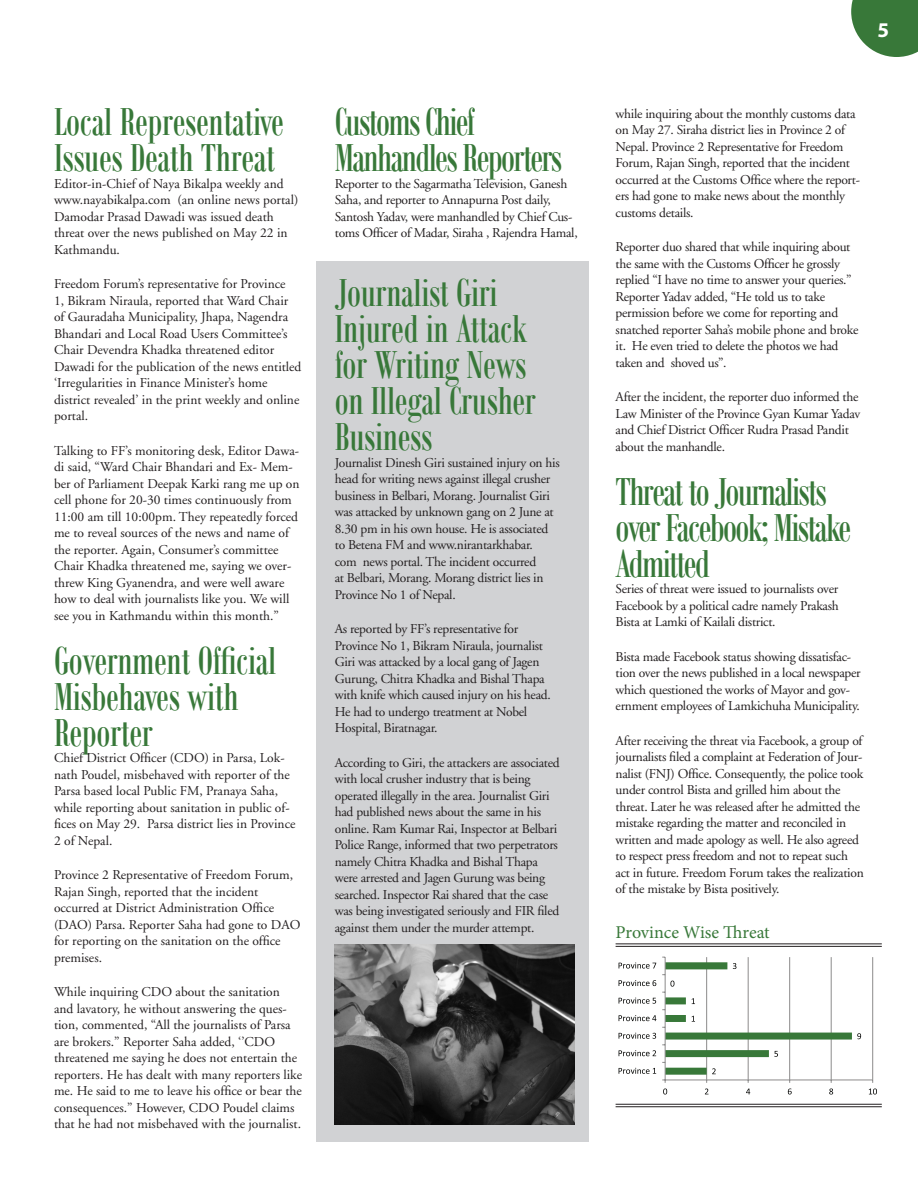
<style>
.page{position:relative;width:918px;height:1188px;background:#fff}
.page>*{position:absolute;margin:0;border:0;box-sizing:border-box;transform-origin:0 0}
.Subhead_2{font:42px/36px "Bodoni MT Condensed";letter-spacing:-.01em;color:#387839}
.Subhead_2-2{font:42px/36px "Bodoni MT Condensed";letter-spacing:-.04em;color:#387839}
.t1{font:700 21px "Myriad Pro";color:#fff}
.t2{font:18px "Minion Pro";letter-spacing:-.005em;color:#387839}
.Body_Text{font:13.5px/16.5px "Adobe Garamond";letter-spacing:-.02em;color:#231f20}
.Body_Text-2{font:13.5px/16.5px "Adobe Garamond";color:#231f20}
</style>
<div class="page">
<svg style="left:851px;top:0;width:67px;height:57px;background:#518952"></svg>
<div style="left:316px;top:261px;width:273px;height:880px;background:#d1d2d4"></div>
<img style="left:335px;top:945px;width:240px;height:180px">
<hr style="left:872px;top:957px;width:1px;height:123px;background:#8c8b8b">
<svg style="left:663px;top:1089px;width:4px;height:5px"></svg>
<svg style="left:705px;top:1089px;width:4px;height:5px"></svg>
<svg style="left:746px;top:1089px;width:4px;height:5px"></svg>
<svg style="left:788px;top:1089px;width:4px;height:5px"></svg>
<svg style="left:829px;top:1089px;width:4px;height:5px"></svg>
<svg style="left:869px;top:1089px;width:8px;height:5px"></svg>
<svg style="left:619px;top:1068px;width:37px;height:6px"></svg>
<svg style="left:619px;top:1050px;width:37px;height:6px"></svg>
<svg style="left:619px;top:1033px;width:37px;height:6px"></svg>
<svg style="left:619px;top:1015px;width:37px;height:6px"></svg>
<svg style="left:619px;top:998px;width:37px;height:6px"></svg>
<svg style="left:619px;top:980px;width:37px;height:6px"></svg>
<svg style="left:619px;top:963px;width:37px;height:6px"></svg>
<hr style="left:616px;top:944px;width:266px;height:1px;background:#231f20">
<hr style="left:616px;top:946px;width:266px;height:1px;background:#231f20">
<hr style="left:616px;top:1104px;width:266px;height:1px;background:#231f20">
<hr style="left:616px;top:1106px;width:266px;height:1px;background:#231f20">
<hr style="left:665px;top:1080px;width:208px;height:1px;background:#8c8b8b">
<svg style="left:662px;top:957px;width:199px;height:126px"></svg>
<p class="Subhead_2" style="left:54px;top:103px;width:232px">Local Representative<br>Issues Death Threat</p>
<p class="Body_Text-2" style="left:54px;top:175px;width:246px">Editor-in-Chief of Naya Bikalpa weekly and www.nayabikalpa.com (an online news portal)<br>Damodar Prasad Dawadi was issued death threat over the news published on May 22 in Kathmandu.</p>
<p class="Body_Text-2" style="left:54px;top:276px;width:249px">Freedom Forum’s representative for Province<br>1, Bikram Niraula, reported that Ward Chair of Gauradaha Municipality, Jhapa, Nagendra Bhandari and Local Road Users Committee’s Chair Devendra Khadka threatened editor Dawadi for the publication of the news entitled ‘Irregularities in Finance Minister’s home district revealed’ in the print weekly and online portal.</p>
<p class="Body_Text-2" style="left:54px;top:442px;width:247px">Talking to FF’s monitoring desk, Editor Dawa&shy;di said, “Ward Chair Bhandari and Ex- Mem&shy;ber of Parliament Deepak Karki rang me up on cell phone for 20-30 times continuously from 11:00 am till 10:00pm. They repeatedly forced me to reveal sources of the news and name of the reporter. Again, Consumer’s committee Chair Khadka threatened me, saying we over&shy;threw King Gyanendra, and were well aware how to deal with journalists like you. We will see you in Kathmandu within this month.”</p>
<p class="Subhead_2" style="left:54px;top:642px;width:224px">Government Official<br>Misbehaves with<br>Reporter</p>
<p class="Body_Text-2" style="left:54px;top:750px;width:243px">Chief District Officer (CDO) in Parsa, Lok&shy;nath Poudel, misbehaved with reporter of the Parsa based local Public FM, Pranaya Saha, while reporting about sanitation in public of&shy;fices on May 29. Parsa district lies in Province 2 of Nepal.</p>
<p class="Body_Text-2" style="left:54px;top:867px;width:248px">Province 2 Representative of Freedom Forum, Rajan Singh, reported that the incident occurred at District Administration Office (DAO) Parsa. Reporter Saha had gone to DAO for reporting on the sanitation on the office premises.</p>
<p class="Body_Text-2" style="left:54px;top:984px;width:250px">While inquiring CDO about the sanitation and lavatory, he without answering the ques&shy;tion, commented, “All the journalists of Parsa are brokers.” Reporter Saha added, ‘’CDO threatened me saying he does not entertain the reporters. He has dealt with many reporters like me. He said to me to leave his office or bear the consequences.” However, CDO Poudel claims that he had not misbehaved with the journalist.</p>
<p class="Subhead_2-2" style="left:335px;top:103px;width:229px">Customs Chief<br>Manhandles Reporters</p>
<p class="Body_Text" style="left:335px;top:175px;width:244px">Reporter to the Sagarmatha Television, Ganesh Saha, and reporter to Annapurna Post daily, Santosh Yadav, were manhandled by Chief Cus&shy;toms Officer of Madar, Siraha , Rajendra Hamal,</p>
<p class="Subhead_2" style="left:335px;top:275px;width:203px">Journalist Giri<br>Injured in Attack for Writing News on Illegal Crusher<br>Business</p>
<p class="Body_Text" style="left:335px;top:455px;width:227px">Journalist Dinesh Giri sustained injury on his head for writing news against illegal crusher business in Belbari, Morang. Journalist Giri was attacked by unknown gang on 2 June at 8.30 pm in his own house. He is associated to Betena FM and www.nirantarkhabar.<br>com news portal. The incident occurred<br>at Belbari, Morang. Morang district lies in Province No 1 of Nepal.</p>
<p class="Body_Text" style="left:335px;top:621px;width:218px">As reported by FF’s representative for Province No 1, Bikram Niraula, journalist Giri was attacked by a local gang of Jagen Gurung, Chitra Khadka and Bishal Thapa with knife which caused injury on his head.<br>He had to undergo treatment at Nobel Hospital, Biratnagar.</p>
<p class="Body_Text" style="left:335px;top:755px;width:226px">According to Giri, the attackers are associated with local crusher industry that is being operated illegally in the area. Journalist Giri had published news about the same in his online. Ram Kumar Rai, Inspector at Belbari Police Range, informed that two perpetrators namely Chitra Khadka and Bishal Thapa were arrested and Jagen Gurung was being searched. Inspector Rai shared that the case was being investigated seriously and FIR filed against them under the murder attempt.</p>
<h2 class="t1" style="left:877px;top:18px;width:13px">5</h2>
<p class="Body_Text" style="left:616px;top:106px;width:246px">while inquiring about the monthly customs data on May 27. Siraha district lies in Province 2 of Nepal. Province 2 Representative for Freedom Forum, Rajan Singh, reported that the incident occurred at the Customs Office where the report&shy;ers had gone to make news about the monthly customs details.</p>
<p class="Body_Text" style="left:616px;top:239px;width:244px">Reporter duo shared that while inquiring about the same with the Customs Officer he grossly replied “I have no time to answer your queries.” Reporter Yadav added, “He told us to take permission before we come for reporting and snatched reporter Saha’s mobile phone and broke it. He even tried to delete the photos we had taken and shoved us”.</p>
<p class="Body_Text" style="left:616px;top:389px;width:246px">After the incident, the reporter duo informed the Law Minister of the Province Gyan Kumar Yadav and Chief District Officer Rudra Prasad Pandit about the manhandle.</p>
<p class="Subhead_2-2" style="left:616px;top:473px;width:237px">Threat to Journalists over Facebook; Mistake<br>Admitted</p>
<p class="Body_Text" style="left:616px;top:581px;width:225px;text-align:justify">Series of threat were issued to journalists over Facebook by a political cadre namely Prakash Bista at Lamki of Kailali district.</p>
<p class="Body_Text" style="left:616px;top:649px;width:247px">Bista made Facebook status showing dissatisfac&shy;tion over the news published in a local newspaper which questioned the works of Mayor and gov&shy;ernment employees of Lamkichuha Municipality.</p>
<p class="Body_Text" style="left:616px;top:733px;width:250px">After receiving the threat via Facebook, a group of journalists filed a complaint at Federation of Jour&shy;nalist (FNJ) Office. Consequently, the police took under control Bista and grilled him about the threat. Later he was released after he admitted the mistake regarding the matter and reconciled in written and made apology as well. He also agreed to respect press freedom and not to repeat such act in future. Freedom Forum takes the realization of the mistake by Bista positively.</p>
<p class="t2" style="left:616px;top:921px;width:156px">Province Wise Threat</p>
</div>
